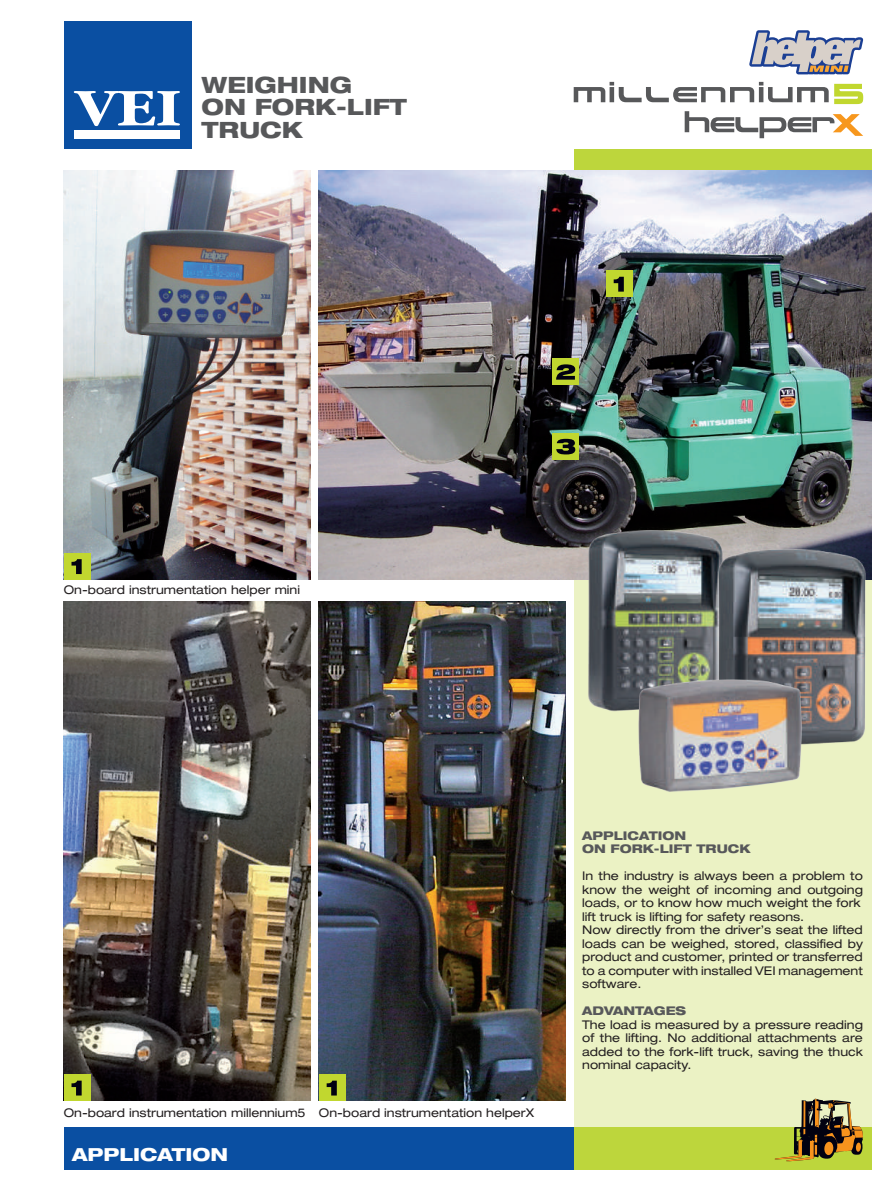
<style>
.page{position:relative;width:893px;height:1191px;background:#fff}
.page>*{position:absolute;margin:0;border:0;box-sizing:border-box;transform-origin:0 0}
.t1{font:800 expanded 22.5px/22.5px "Helvetica Neue";color:#57585a}
.t2{font:800 expanded 18px "Helvetica Neue";color:#fff}
.t3{font:expanded 12px/13.5px "Helvetica Neue";color:#231f20}
.t4{font:800 expanded 12px/13.5px "Helvetica Neue";color:#57585a}
</style>
<div class="page">
<div style="left:64px;top:21px;width:127px;height:128px;background:#0a4fa2"></div>
<svg style="left:74px;top:91px;width:106px;height:35px"></svg>
<div style="left:74px;top:130px;width:106px;height:8px;background:#fff"></div>
<div style="left:574px;top:149px;width:298px;height:1020px;background:#ebf2c4"></div>
<div style="left:64px;top:1127px;width:808px;height:42px;background:#0a4fa2"></div>
<div style="left:574px;top:1127px;width:298px;height:42px;background:#bdd63c"></div>
<div style="left:574px;top:149px;width:298px;height:21px;background:#bdd63c"></div>
<svg style="left:775px;top:1098px;width:88px;height:63px"></svg>
<img style="left:319px;top:601px;width:247px;height:499px">
<img style="left:64px;top:601px;width:246px;height:499px">
<img style="left:319px;top:170px;width:553px;height:410px">
<div style="left:606px;top:270px;width:26px;height:27px;background:#c1d72f"></div>
<svg style="left:614px;top:277px;width:10px;height:15px"></svg>
<div style="left:552px;top:358px;width:27px;height:27px;background:#c1d72f"></div>
<svg style="left:556px;top:364px;width:19px;height:16px"></svg>
<div style="left:552px;top:433px;width:27px;height:26px;background:#c1d72f"></div>
<svg style="left:556px;top:439px;width:19px;height:15px"></svg>
<svg style="left:574px;top:82px;width:289px;height:22px"></svg>
<svg style="left:685px;top:111px;width:178px;height:27px"></svg>
<svg style="left:749px;top:30px;width:114px;height:44px"></svg>
<img style="left:583px;top:526px;width:145px;height:186px">
<img style="left:714px;top:544px;width:157px;height:201px">
<img style="left:64px;top:170px;width:246px;height:409px">
<div style="left:64px;top:553px;width:26px;height:26px;background:#c1d72f"></div>
<svg style="left:72px;top:559px;width:10px;height:15px"></svg>
<div style="left:64px;top:1074px;width:26px;height:26px;background:#c1d72f"></div>
<svg style="left:72px;top:1080px;width:10px;height:15px"></svg>
<div style="left:319px;top:1074px;width:26px;height:26px;background:#c1d72f"></div>
<svg style="left:327px;top:1080px;width:10px;height:15px"></svg>
<img style="left:631px;top:675px;width:177px;height:117px">
<h1 class="t1" style="left:201px;top:73px;width:152px">WEIGHING<br>ON</h1>
<h1 class="t1" style="left:201px;top:95px;width:207px;text-indent:53px">FORK-LI FT<br>TRUCK</h1>
<p class="t3" style="left:64px;top:582px;width:238px">On-board instrumentation helper mini</p>
<p class="t3" style="left:64px;top:1105px;width:243px">On-board instrumentation millennium5</p>
<h2 class="t2" style="left:72px;top:1142px;width:158px">APPLICATION</h2>
<p class="t3" style="left:319px;top:1105px;width:217px">On-board instrumentation helperX</p>
<p class="t4" style="left:582px;top:828px;width:169px">APPLICATION<br>ON FORK-LIFT TRUCK</p>
<p class="t3" style="left:582px;top:869px;width:282px">In the industry is always been a problem to know the weight of incoming and outgoing loads, or to know how much weight the fork lift truck is lifting for safety reasons.<br>Now directly from the driver’s seat the lifted loads can be weighed, stored, classified by product and customer, printed or transferred to a computer with installed VEI management software.</p>
<p class="t4" style="left:582px;top:1004px;width:43px">ADVANTA</p>
<p class="t4" style="left:654px;top:1004px;width:34px">GES</p>
<p class="t3" style="left:582px;top:1017px;width:282px;text-align:justify">The load is measured by a pressure reading of the lifting. No additional attachments are added to the fork-lift truck, saving the thuck nominal capacity.</p>
</div>
